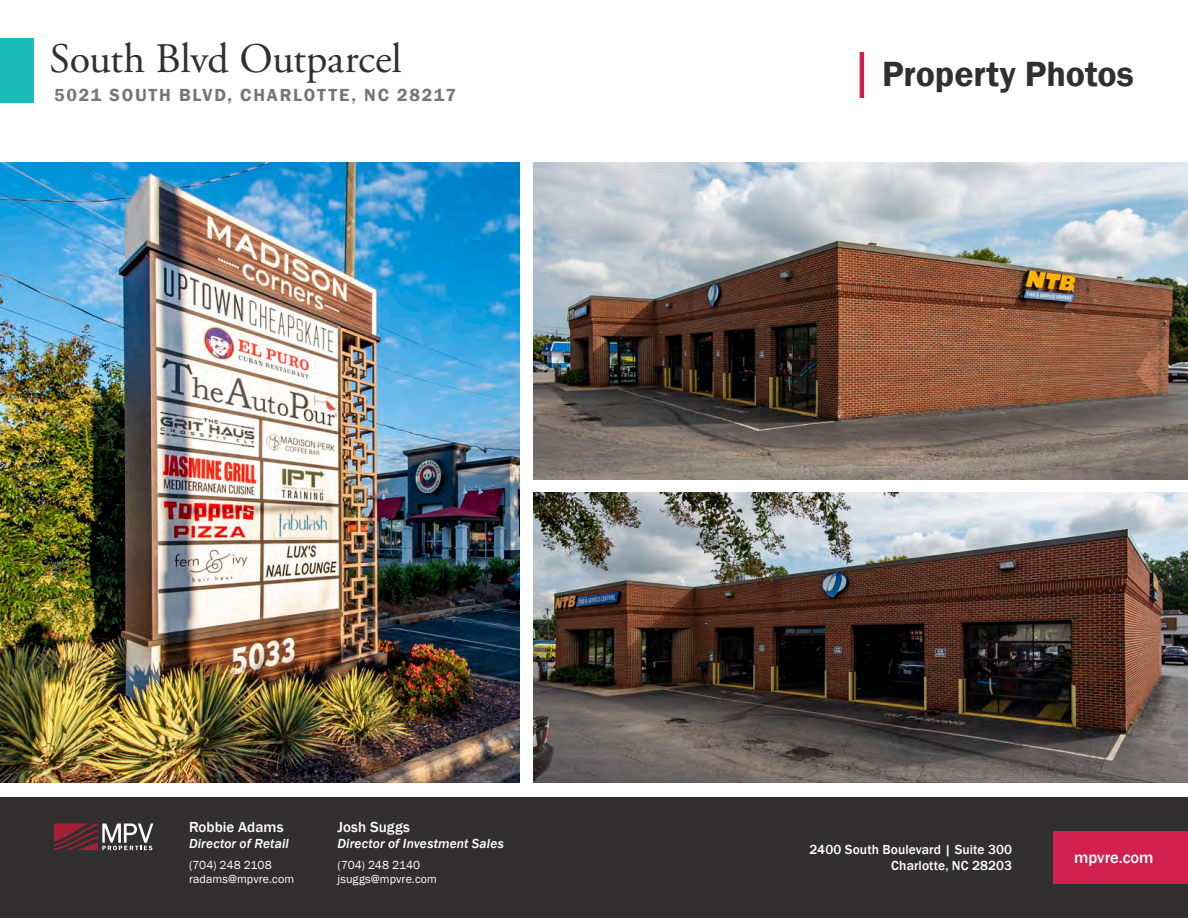
<style>
.page{position:relative;width:1188px;height:918px;background:#fff}
.page>*{position:absolute;margin:0;border:0;box-sizing:border-box;transform-origin:0 0}
.t1{font:42px "Adobe Garamond Pro";letter-spacing:-.01em;color:#312f30}
.H1_Red_Highlight{font:600 36px "Franklin Gothic";letter-spacing:-.005em;color:#312f30}
.t2{font:600 18px "Franklin Gothic";letter-spacing:.1em;color:#73757c}
.t3{font:500 16.5px "Franklin Gothic";color:#fff}
.t4{font:500 15px "Franklin Gothic";letter-spacing:.005em;color:#fff}
.t5{font:500 13.5px/16.2px "Franklin Gothic";letter-spacing:.01em;color:#fff;text-align:right}
.t6{font:italic 500 13.5px "Franklin Gothic";letter-spacing:.005em;color:#fff}
.t7{font:12px/14.4px "Franklin Gothic";letter-spacing:.005em;color:#fff}
</style>
<div class="page">
<img style="left:0;top:162px;width:520px;height:621px">
<hr style="left:860px;top:52px;width:4px;height:46px;background:#d1204e">
<img style="left:533px;top:162px;width:655px;height:317px">
<img style="left:533px;top:493px;width:655px;height:290px">
<div style="left:0;top:796px;width:1188px;height:122px;background:#312f30"></div>
<div style="left:1053px;top:831px;width:135px;height:53px;background:#d1204e"></div>
<svg style="left:54px;top:824px;width:99px;height:26px"></svg>
<div style="left:0;top:38px;width:34px;height:65px;background:#1dbcb8"></div>
<h1 class="t1" style="left:49px;top:34px;width:354px">South Blvd Outparcel</h1>
<h3 class="t2" style="left:54px;top:84px;width:403px">5021 SOUTH BLVD, CHARLOTTE, NC 28217</h3>
<p class="t4" style="left:189px;top:817px;width:96px">Robbie Adams</p>
<p class="t6" style="left:189px;top:835px;width:101px">Director of Retail</p>
<p class="t7" style="left:189px;top:858px;width:107px">(704) 248 2108 radams@mpvre.com</p>
<p class="t4" style="left:338px;top:817px;width:74px">Josh Suggs</p>
<p class="t6" style="left:338px;top:835px;width:168px">Director of Investment Sales</p>
<p class="t7" style="left:338px;top:858px;width:101px">(704) 248 2140 jsuggs@mpvre.com</p>
<p class="H1_Red_Highlight" style="left:882px;top:52px;width:253px">Property Photos</p>
<p class="t5" style="left:809px;top:841px;width:204px">2400 South Boulevard | Suite 300<br>Charlotte, NC 28203</p>
<h3 class="t3" style="left:1074px;top:847px;width:81px">mpvre.com</h3>
</div>
